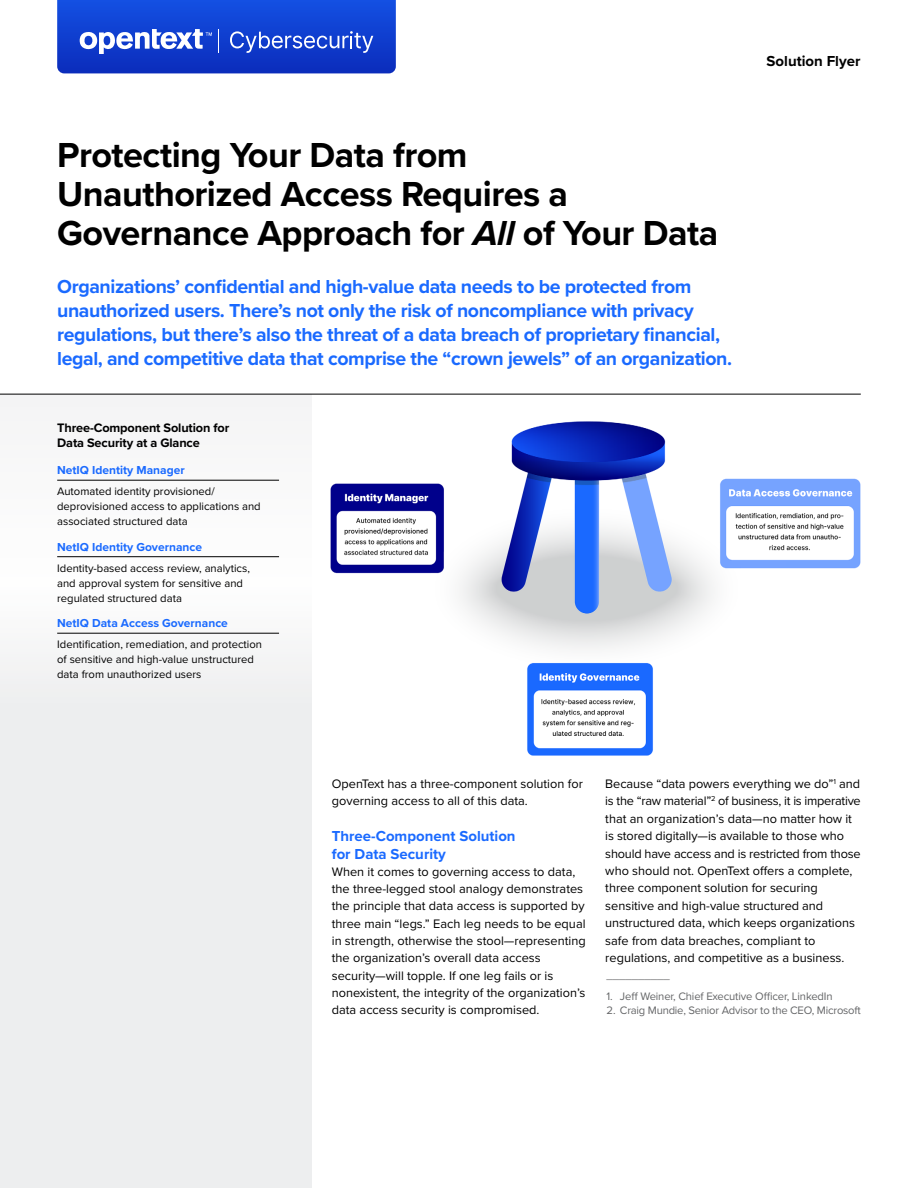
<style>
.page{position:relative;width:918px;height:1188px;background:#fff}
.page>*{position:absolute;margin:0;border:0;box-sizing:border-box;transform-origin:0 0}
.t1{font:700 36px/39px "Proxima Nova";letter-spacing:-.015em;color:#000}
.t2{font:700 19.5px/24px "Proxima Nova";letter-spacing:-.02em;color:#1a6aff}
.t3{font:700 15px/18px "Proxima Nova";color:#1a6aff}
.t4{font:700 15px "Proxima Nova";color:#000}
.t5{font:12.75px/17.4px "Proxima Nova";color:#000}
.t6{font:700 12.75px/15px "Proxima Nova";letter-spacing:-.01em;color:#000}
.t7{font:700 12px "Proxima Nova";color:#1a6aff}
.t8{font:11.25px/15px "Proxima Nova";color:#000}
.t9{font:11.25px "Proxima Nova";letter-spacing:-.02em;color:#656668}
.s1{font-style:italic}
</style>
<div class="page">
<svg style="left:0;top:395px;width:312px;height:793px"></svg>
<hr style="left:57px;top:633px;width:222px;height:1px;background:#000">
<hr style="left:57px;top:556px;width:222px;height:1px;background:#000">
<hr style="left:57px;top:480px;width:222px;height:1px;background:#000">
<hr style="left:0;top:394px;width:861px;height:1px;background:#000">
<svg style="left:57px;top:0;width:339px;height:73px;background:#244ed3"></svg>
<img style="left:330px;top:421px;width:531px;height:335px">
<h1 class="t1" style="left:57px;top:134px;width:663px">Protecting Your Data from<br>Unauthorized Access Requires a<br>Governance Approach for <span class="s1">All</span> of Your Data</h1>
<p class="t2" style="left:57px;top:274px;width:676px">Organizations’ confdential and high-value data needs to be protected from unauthorized users. There’s not only the risk of noncompliance with privacy regulations, but there’s also the threat of a data breach of proprietary fnancial, legal, and competitive data that comprise the “crown jewels” of an organization.</p>
<p class="t6" style="left:57px;top:420px;width:174px">Three-Component Solution for<br>Data Security at a Glance</p>
<p class="t7" style="left:57px;top:461px;width:129px">NetIQ Identity Manager</p>
<p class="t8" style="left:57px;top:483px;width:205px">Automated identity provisioned/ deprovisioned access to applications and associated structured data</p>
<p class="t7" style="left:57px;top:538px;width:146px">NetIQ Identity Governance</p>
<p class="t8" style="left:57px;top:560px;width:194px">Identity-based access review, analytics, and approval system for sensitive and regulated structured data</p>
<p class="t7" style="left:57px;top:614px;width:172px">NetIQ Data Access Governance</p>
<p class="t8" style="left:57px;top:636px;width:206px">Identifcation, remediation, and protection of sensitive and high-value unstructured data from unauthorized users</p>
<p class="t4" style="left:767px;top:50px;width:95px">Solution Flyer</p>
<p class="t5" style="left:332px;top:775px;width:253px">OpenText has a three-component solution for governing access to all of this data.</p>
<h2 class="t3" style="left:332px;top:826px;width:185px">Three-Component Solution for Data Security</h2>
<p class="t5" style="left:332px;top:862px;width:255px">When it comes to governing access to data, the three-legged stool analogy demonstrates the principle that data access is supported by three main “legs.” Each leg needs to be equal in strength, otherwise the stool—representing the organization’s overall data access security—will topple. If one leg fails or is nonexistent, the integrity of the organization’s data access security is compromised.</p>
<p class="t5" style="left:605px;top:774px;width:257px">Because “data powers everything we do”<sup>1</sup> and is the “raw material”<sup>2</sup> of business, it is imperative that an organization’s data—no matter how it is stored digitally—is available to those who should have access and is restricted from those who should not. OpenText ofers a complete, three component solution for securing sensitive and high-value structured and unstructured data, which keeps organizations safe from data breaches, compliant to regulations, and competitive as a business.</p>
<p class="t9" style="left:606px;top:987px;width:228px">1. Jef Weiner, Chief Executive Ofcer, LinkedIn</p>
<p class="t9" style="left:606px;top:1002px;width:256px">2. Craig Mundie, Senior Advisor to the CEO, Microsoft</p>
<p class="t9" style="left:606px;top:967px;width:65px">__________</p>
</div>
